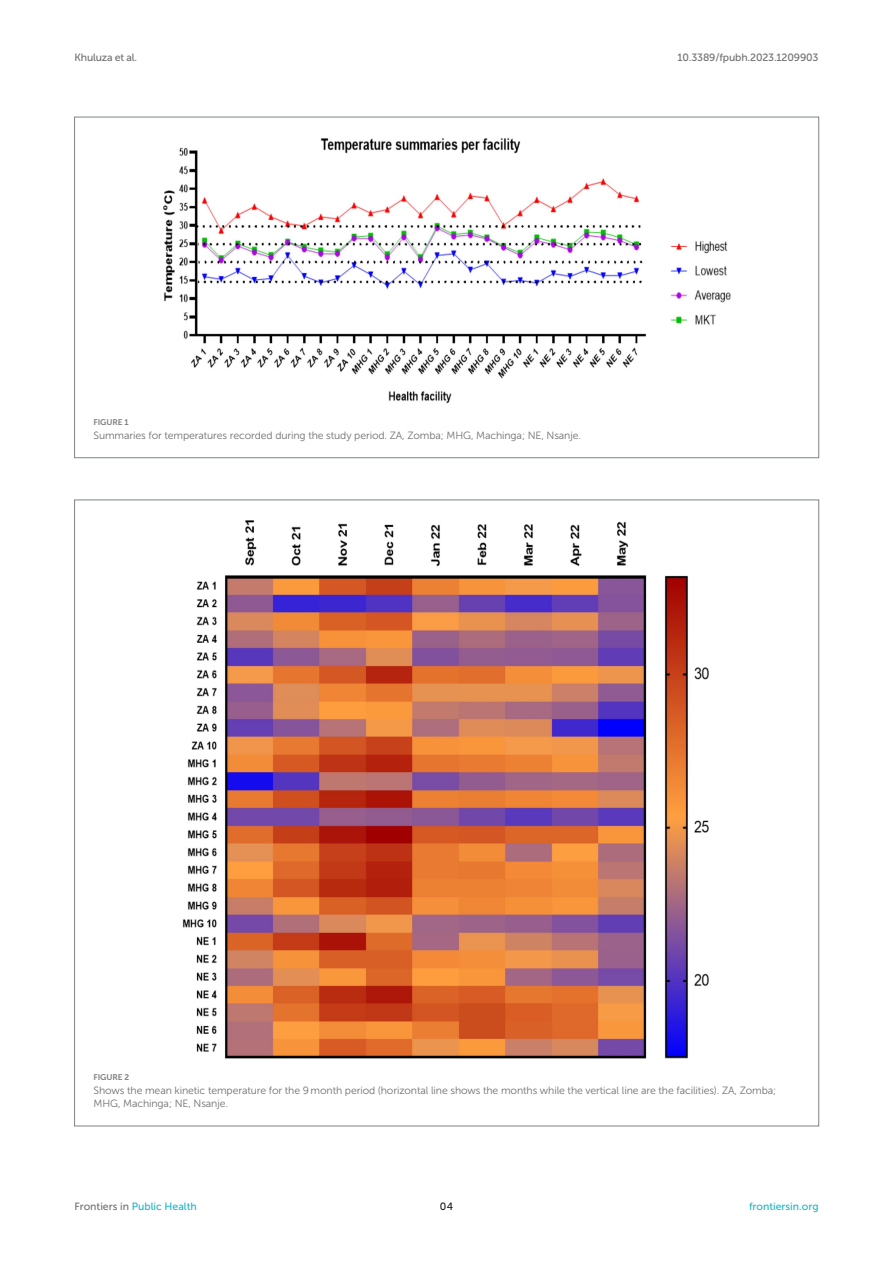
<style>
.page{position:relative;width:893px;height:1263px;background:#fff}
.page>*{position:absolute;margin:0;border:0;box-sizing:border-box;transform-origin:0 0}
.FIG_LEG{font:10.5px/13.5px "Museo Sans 300";letter-spacing:-.01em;color:#706f70}
.t1{font:10.5px "Museo Sans 500";letter-spacing:-.015em;color:#706f70}
.t2{font:10.5px "Museo Sans 500";color:#1db5c3}
.t3{font:10.5px "Museo Sans 500";color:#1b1c1b}
.FIG_HD{font:8.25px "Museo Sans 700";letter-spacing:-.01em;color:#7e7f7f}
.s1{color:#706f70}
</style>
<div class="page">
<img style="left:163px;top:138px;width:568px;height:266px">
<img style="left:182px;top:520px;width:527px;height:539px">
<p class="t1" style="left:74px;top:51px;width:64px">Khuluza et al.</p>
<p class="t1" style="left:678px;top:51px;width:142px">10.3389/fpubh.2023.1209903</p>
<p class="FIG_HD" style="left:94px;top:418px;width:37px">FIGURE 1</p>
<p class="FIG_LEG" style="left:94px;top:428px;width:489px">Summaries for temperatures recorded during the study period. ZA, Zomba; MHG, Machinga; NE, Nsanje.</p>
<p class="FIG_HD" style="left:94px;top:1072px;width:37px">FIGURE 2</p>
<p class="FIG_LEG" style="left:94px;top:1083px;width:684px">Shows the mean kinetic temperature for the 9 month period (horizontal line shows the months while the vertical line are the facilities). ZA, Zomba;<br>MHG, Machinga; NE, Nsanje.</p>
<p class="t2" style="left:74px;top:1200px;width:124px"><span class="s1">Frontiers in</span> Public Health</p>
<p class="t3" style="left:440px;top:1200px;width:15px">04</p>
<p class="t2" style="left:749px;top:1200px;width:71px">frontiersin.org</p>
</div>
